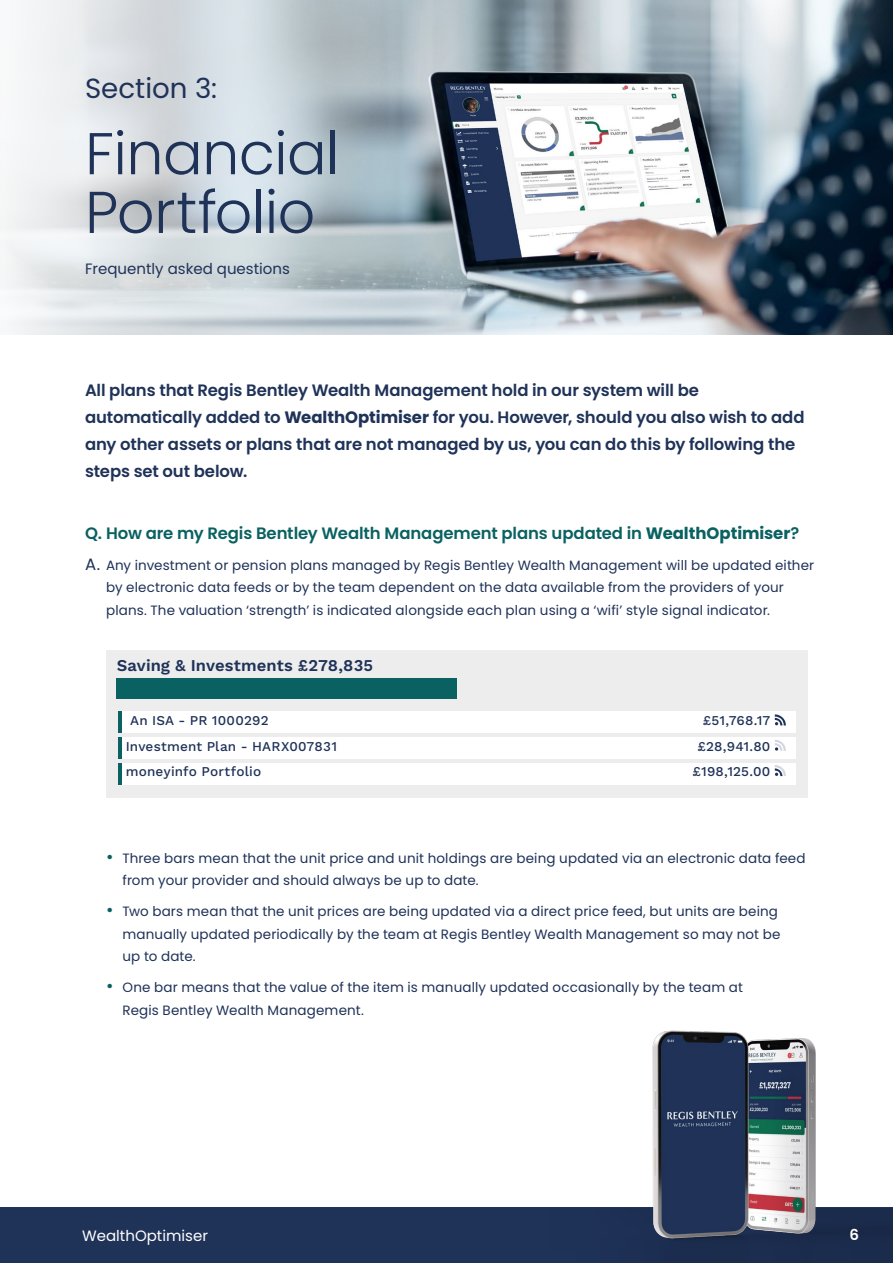
<style>
.page{position:relative;width:893px;height:1263px;background:#fff}
.page>*{position:absolute;margin:0;border:0;box-sizing:border-box;transform-origin:0 0}
.t1{font:300 58.8px/58.7px "Poppins";letter-spacing:-.01em;color:#1f3258}
.t2{font:27.75px "Poppins";color:#1f3258}
.t3{font:600 16.5px/27px "Poppins";letter-spacing:-.01em;color:#1f3258}
.t4{font:600 16.5px "Poppins";letter-spacing:-.005em;color:#0a6161}
.t5{font:600 16.5px "Work Sans";letter-spacing:.005em;color:#1f3258}
.t6{font:15px "Poppins";color:#1f3258}
.t7{font:15px "Poppins";color:#fff}
.t8{font:600 15px "Poppins";color:#fff}
.t9{font:13.5px/22.5px "Poppins";letter-spacing:.01em;color:#1f3258}
.t10{font:500 13.5px "Work Sans";letter-spacing:.01em;color:#1f3258}
.s1{font-weight:700}
.s2{font-size:16.5px}
.s3{font-size:18px;color:#0a6161}
</style>
<div class="page">
<div style="left:0;top:1208px;width:893px;height:55px;background:#1f3258"></div>
<img style="left:634px;top:1030px;width:259px;height:233px">
<img style="left:466px;top:0;width:427px;height:335px">
<svg style="left:0;top:0;width:466px;height:335px;background:#c7cfd5"></svg>
<div style="left:106px;top:651px;width:702px;height:147px;background:#ededed"></div>
<div style="left:119px;top:711px;width:677px;height:21px;background:#fff"></div>
<hr style="left:119px;top:711px;width:3px;height:21px;background:#0a6161">
<div style="left:119px;top:737px;width:677px;height:21px;background:#fff"></div>
<hr style="left:119px;top:737px;width:3px;height:21px;background:#0a6161">
<div style="left:119px;top:763px;width:677px;height:21px;background:#fff"></div>
<hr style="left:119px;top:763px;width:3px;height:21px;background:#0a6161">
<div style="left:117px;top:679px;width:340px;height:20px;background:#0a6161"></div>
<svg style="left:775px;top:714px;width:11px;height:11px"></svg>
<svg style="left:775px;top:740px;width:11px;height:11px"></svg>
<svg style="left:775px;top:765px;width:11px;height:11px"></svg>
<h2 class="t2" style="left:85px;top:72px;width:134px">Section 3:</h2>
<h1 class="t1" style="left:85px;top:125px;width:256px">Financial<br>Portfolio</h1>
<p class="t6" style="left:85px;top:260px;width:206px">Frequently asked questions</p>
<p class="t3" style="left:85px;top:377px;width:721px">All plans that Regis Bentley Wealth Management hold in our system will be automatically added to <span class="s1">WealthOptimiser</span> for you. However, should you also wish to add any other assets or plans that are not managed by us, you can do this by following the steps set out below.</p>
<p class="t4" style="left:85px;top:523px;width:716px">Q. How are my Regis Bentley Wealth Management plans updated in <span class="s1">WealthOptimiser</span>?</p>
<p class="t9" style="left:106px;top:554px;width:710px;text-indent:-21px"><span class="s2">A.</span> Any investment or pension plans managed by Regis Bentley Wealth Management will be updated either by electronic data feeds or by the team dependent on the data available from the providers of your plans. The valuation ‘strength’ is indicated alongside each plan using a ‘wifi’ style signal indicator.</p>
<p class="t5" style="left:117px;top:655px;width:258px">Saving &amp; Investments £278,835</p>
<p class="t10" style="left:130px;top:713px;width:140px">An ISA - PR 1000292</p>
<p class="t10" style="left:703px;top:713px;width:69px">£51,768.17</p>
<p class="t10" style="left:126px;top:738px;width:213px">Investment Plan - HARX007831</p>
<p class="t10" style="left:697px;top:738px;width:75px">£28,941.80</p>
<p class="t10" style="left:126px;top:763px;width:137px">moneyinfo Portfolio</p>
<p class="t10" style="left:692px;top:763px;width:79px">£198,125.00</p>
<p class="t9" style="left:123px;top:847px;width:685px;text-indent:-16px"><span class="s3">•</span> Three bars mean that the unit price and unit holdings are being updated via an electronic data feed from your provider and should always be up to date.</p>
<p class="t9" style="left:123px;top:900px;width:659px;text-indent:-16px"><span class="s3">•</span> Two bars mean that the unit prices are being updated via a direct price feed, but units are being manually updated periodically by the team at Regis Bentley Wealth Management so may not be up to date.</p>
<p class="t9" style="left:123px;top:976px;width:622px;text-indent:-16px"><span class="s3">•</span> One bar means that the value of the item is manually updated occasionally by the team at<br>Regis Bentley Wealth Management.</p>
<p class="t7" style="left:82px;top:1226px;width:127px">WealthOptimiser</p>
<p class="t8" style="left:849px;top:1226px;width:11px">6</p>
</div>
